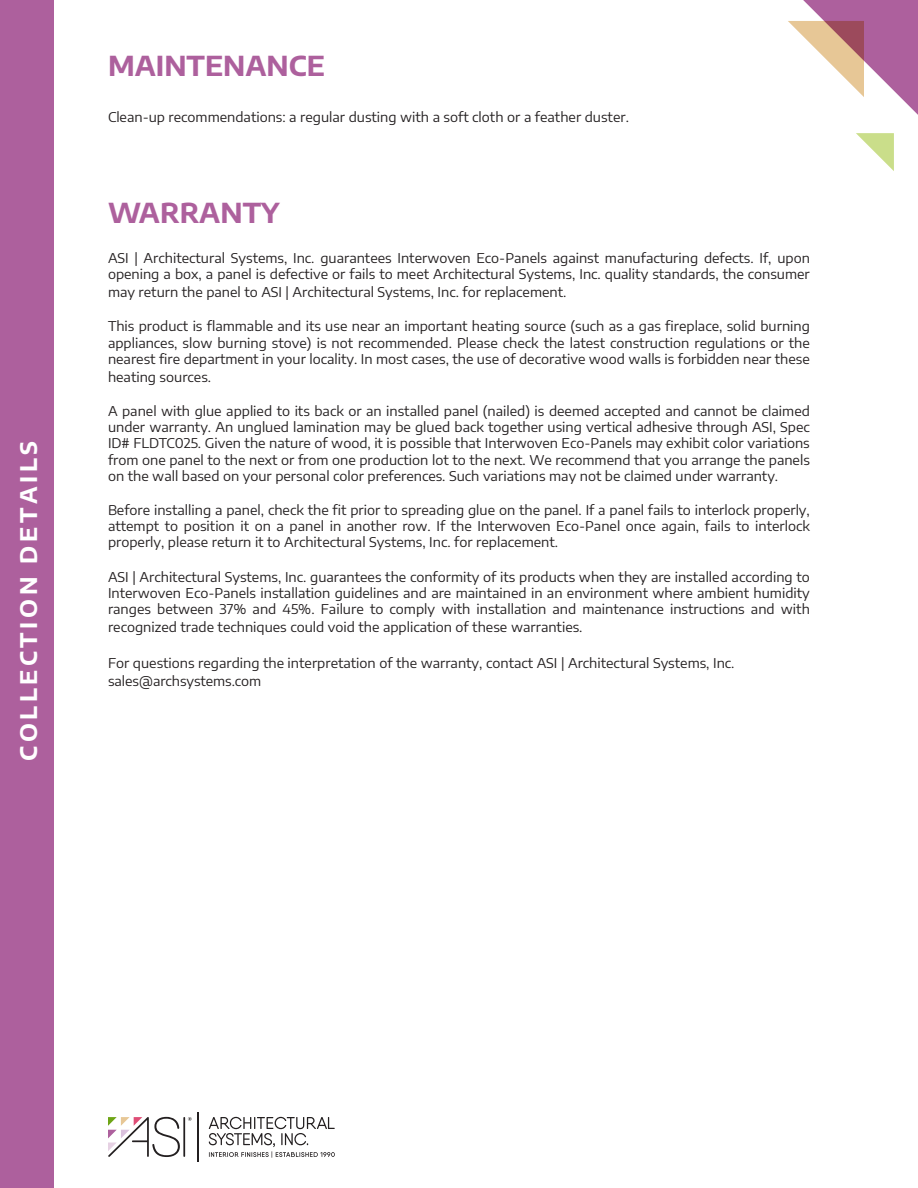
<style>
.page{position:relative;width:918px;height:1188px;background:#fff}
.page>*{position:absolute;margin:0;border:0;box-sizing:border-box;transform-origin:0 0}
.t1{font:700 27px "Encode Sans Semi Expanded";color:#ad609d}
.t2{font:700 22.5px "Encode Sans Semi Expanded";letter-spacing:.16em;color:#fff}
.t3{font:13.5px/16.2px "Encode Sans Semi Expanded";color:#231f20;text-align:justify}
</style>
<div class="page">
<hr style="left:183px;top:1117px;width:2px;height:40px;background:#231f20">
<svg style="left:108px;top:1117px;width:72px;height:40px"></svg>
<hr style="left:198px;top:1112px;width:1px;height:50px;background:#231f20">
<svg style="left:209px;top:1117px;width:126px;height:41px"></svg>
<svg style="left:188px;top:1117px;width:4px;height:4px"></svg>
<svg style="left:788px;top:0;width:130px;height:171px"></svg>
<div style="left:0;top:0;width:54px;height:1188px;background:#ad609d"></div>
<h2 class="t2" style="left:10px;top:761px;width:321px;rotate:-90deg">COLLECTION DETAILS</h2>
<p class="t1" style="left:108px;top:44px;width:218px">MAINTENANCE</p>
<p class="t3" style="left:108px;top:108px;width:523px">Clean-up recommendations: a regular dusting with a soft cloth or a feather duster.</p>
<p class="t1" style="left:108px;top:191px;width:173px">WARRANTY</p>
<p class="t3" style="left:108px;top:249px;width:703px">ASI | Architectural Systems, Inc. guarantees Interwoven Eco-Panels against manufacturing defects. If, upon opening a box, a panel is defective or fails to meet Architectural Systems, Inc. quality standards, the consumer</p>
<p class="t3" style="left:108px;top:283px;width:460px">may return the panel to ASI | Architectural Systems, Inc. for replacement.</p>
<p class="t3" style="left:108px;top:318px;width:703px">This product is flammable and its use near an important heating source (such as a gas fireplace, solid burning appliances, slow burning stove) is not recommended. Please check the latest construction regulations or the nearest fire department in your locality. In most cases, the use of decorative wood walls is forbidden near these</p>
<p class="t3" style="left:108px;top:368px;width:105px">heating sources.</p>
<p class="t3" style="left:108px;top:402px;width:703px">A panel with glue applied to its back or an installed panel (nailed) is deemed accepted and cannot be claimed under warranty. An unglued lamination may be glued back together using vertical adhesive through ASI, Spec ID# FLDTC025. Given the nature of wood, it is possible that Interwoven Eco-Panels may exhibit color variations from one panel to the next or from one production lot to the next. We recommend that you arrange the panels on the wall based on your personal color preferences. Such variations may not be claimed under warranty.</p>
<p class="t3" style="left:108px;top:501px;width:703px">Before installing a panel, check the fit prior to spreading glue on the panel. If a panel fails to interlock properly, attempt to position it on a panel in another row. If the Interwoven Eco-Panel once again, fails to interlock properly, please return it to Architectural Systems, Inc. for replacement.</p>
<p class="t3" style="left:108px;top:568px;width:703px">ASI | Architectural Systems, Inc. guarantees the conformity of its products when they are installed according to Interwoven Eco-Panels installation guidelines and are maintained in an environment where ambient humidity ranges between 37% and 45%. Failure to comply with installation and maintenance instructions and with</p>
<p class="t3" style="left:108px;top:618px;width:476px">recognized trade techniques could void the application of these warranties.</p>
<p class="t3" style="left:108px;top:654px;width:628px">For questions regarding the interpretation of the warranty, contact ASI | Architectural Systems, Inc.</p>
<p class="t3" style="left:108px;top:672px;width:155px">sales@archsystems.com</p>
</div>
